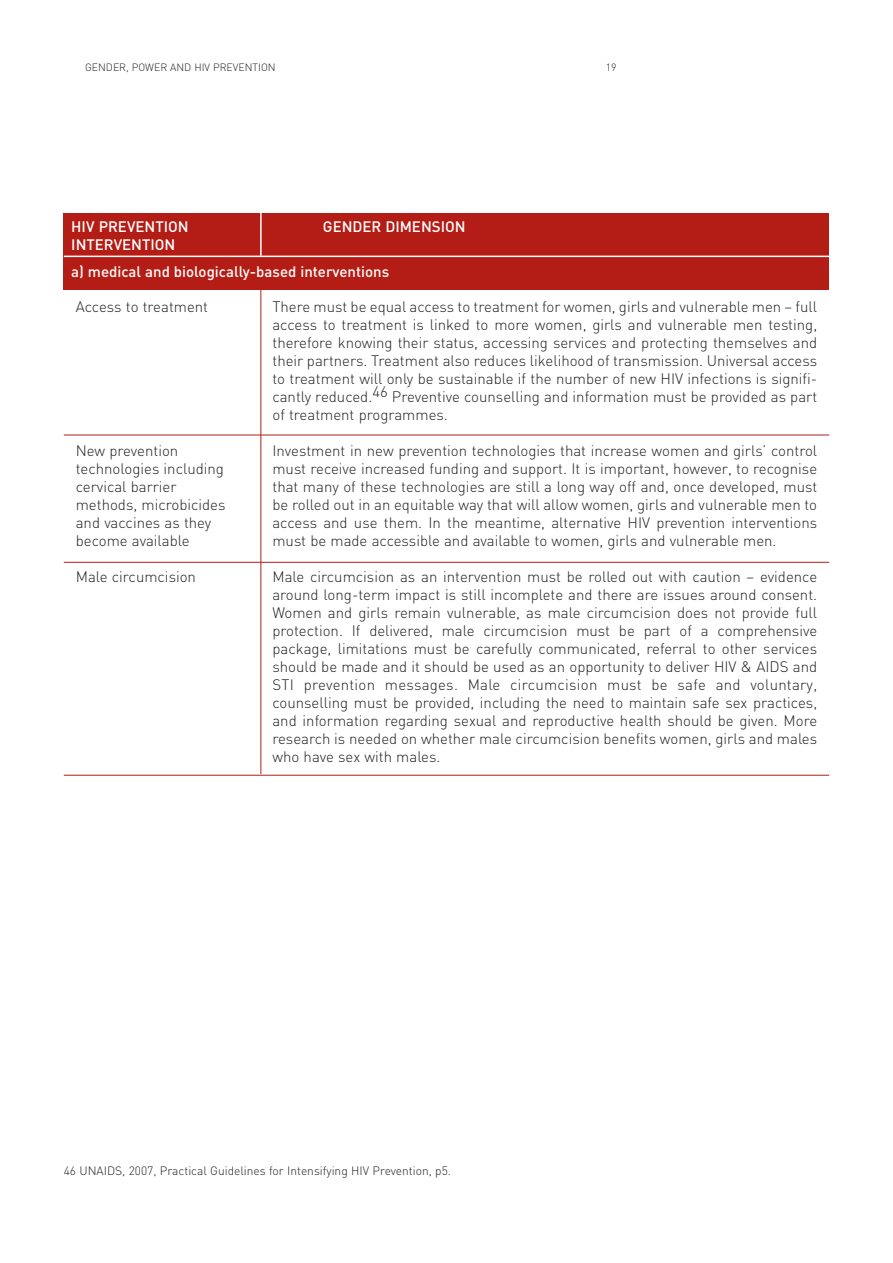
<style>
.page{position:relative;width:893px;height:1263px;background:#fff}
.page>*{position:absolute;margin:0;border:0;box-sizing:border-box;transform-origin:0 0}
.t1{font:300 15px/18px "DIN";color:#231f20;text-align:justify}
.t2{font:500 15px/27px "DIN";color:#fff}
.t3{font:300 12px "DIN";color:#231f20}
.t4{font:300 10.5px "DIN";color:#231f20}
</style>
<div class="page">
<div style="left:64px;top:213px;width:765px;height:77px;background:#b41d15"></div>
<hr style="left:64px;top:256px;width:765px;height:1px;background:#fff">
<hr style="left:260px;top:213px;width:2px;height:43px;background:#fff">
<hr style="left:260px;top:285px;width:1px;height:489px;background:#b41d15">
<hr style="left:64px;top:435px;width:765px;height:1px;background:#b41d15">
<hr style="left:64px;top:562px;width:765px;height:1px;background:#b41d15">
<hr style="left:64px;top:775px;width:765px;height:1px;background:#b41d15">
<p class="t4" style="left:85px;top:64px;width:192px">GENDER, POWER AND HIV PREVENTION</p>
<p class="t4" style="left:606px;top:64px;width:12px">19</p>
<p class="t2" style="left:71px;top:215px;width:119px">HIV PREVENTION</p>
<p class="t2" style="left:323px;top:215px;width:144px">GENDER DIMENSION</p>
<p class="t2" style="left:71px;top:233px;width:319px">INTERVENTION<br>a) medical and biologically-based interventions</p>
<p class="t1" style="left:76px;top:299px;width:134px">Access to treatment</p>
<p class="t1" style="left:76px;top:443px;width:151px;text-align:left">New prevention technologies including cervical barrier methods, microbicides and vaccines as they become available</p>
<p class="t1" style="left:76px;top:569px;width:122px">Male circumcision</p>
<p class="t1" style="left:272px;top:299px;width:546px">There must be equal access to treatment for women, girls and vulnerable men – full access to treatment is linked to more women, girls and vulnerable men testing, therefore knowing their status, accessing services and protecting themselves and their partners. Treatment also reduces likelihood of transmission. Universal access to treatment will only be sustainable if the number of new HIV infections is signifi&shy;cantly reduced.46 Preventive counselling and information must be provided as part of treatment programmes.</p>
<p class="t1" style="left:272px;top:443px;width:546px">Investment in new prevention technologies that increase women and girls’ control must receive increased funding and support. It is important, however, to recognise that many of these technologies are still a long way off and, once developed, must be rolled out in an equitable way that will allow women, girls and vulnerable men to access and use them. In the meantime, alternative HIV prevention interventions must be made accessible and available to women, girls and vulnerable men.</p>
<p class="t1" style="left:272px;top:569px;width:546px">Male circumcision as an intervention must be rolled out with caution – evidence around long-term impact is still incomplete and there are issues around consent.<br>Women and girls remain vulnerable, as male circumcision does not provide full protection. If delivered, male circumcision must be part of a comprehensive package, limitations must be carefully communicated, referral to other services should be made and it should be used as an opportunity to deliver HIV &amp; AIDS and STI prevention messages. Male circumcision must be safe and voluntary, counselling must be provided, including the need to maintain safe sex practices, and information regarding sexual and reproductive health should be given. More research is needed on whether male circumcision benefits women, girls and males who have sex with males.</p>
<p class="t3" style="left:64px;top:1166px;width:389px">46 UNAIDS, 2007, Practical Guidelines for Intensifying HIV Prevention, p5.</p>
</div>
